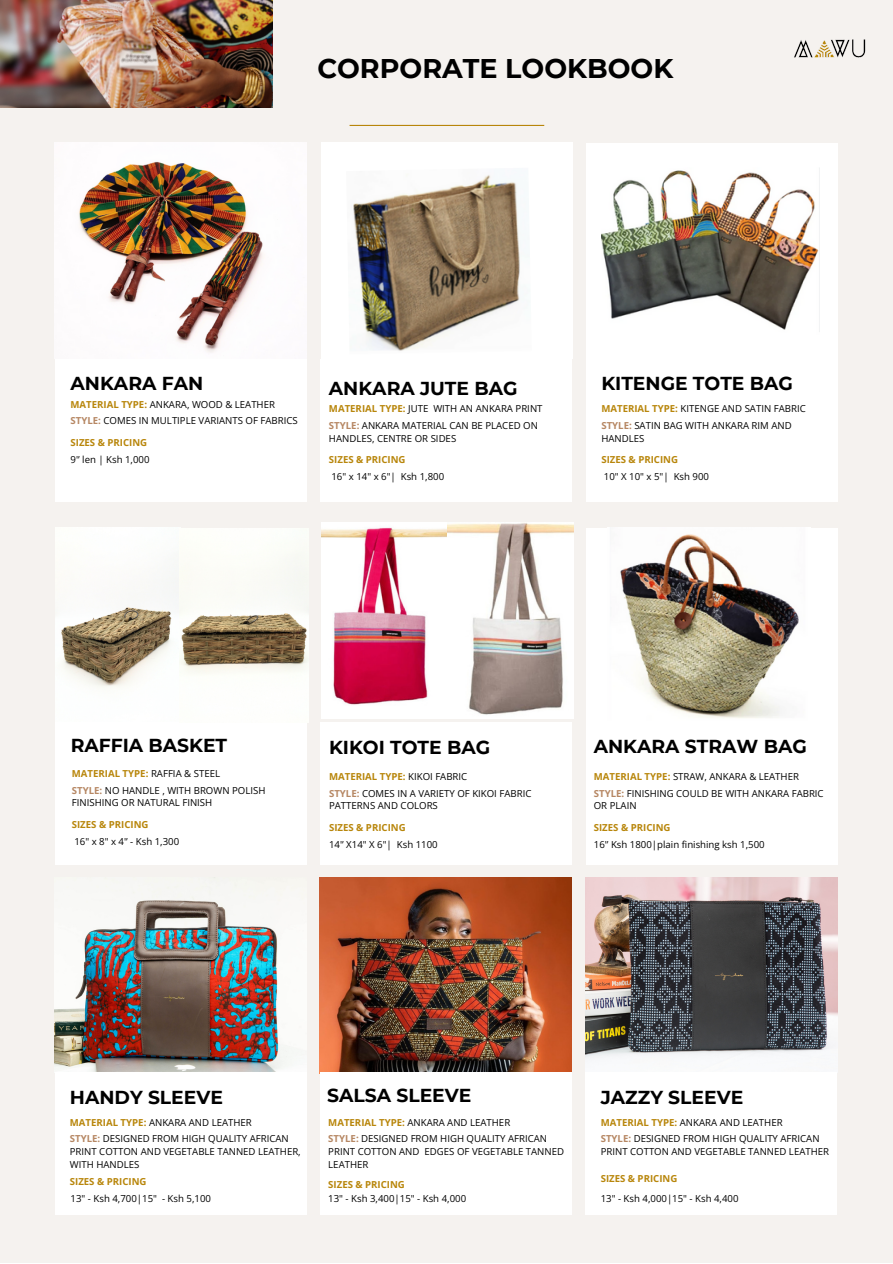
<style>
.page{position:relative;width:893px;height:1264px;background:#fff}
.page>*{position:absolute;margin:0;border:0;box-sizing:border-box;transform-origin:0 0}
.t1{font:700 27px "Montserrat";color:#000}
.t2{font:700 18.75px "Montserrat";color:#000}
.t3{font:9.6px/12.9px "Open Sans";color:#000}
.t4{font:700 9.6px "Open Sans";color:#b8860b}
.s1{font-weight:700;color:#b8860b}
.s2{font-weight:700;color:#b68763}
.s3{font-weight:400;color:#000}
</style>
<div class="page">
<div style="left:0;top:0;width:892px;height:1262px;background:#f5f2ef"></div>
<hr style="left:349px;top:125px;width:195px;height:1px;background:#b8860b">
<img style="left:794px;top:39px;width:72px;height:19px">
<img style="left:55px;top:143px;width:252px;height:216px">
<div style="left:55px;top:359px;width:252px;height:142px;background:#fff"></div>
<div style="left:320px;top:359px;width:252px;height:142px;background:#fff"></div>
<div style="left:586px;top:359px;width:251px;height:142px;background:#fff"></div>
<div style="left:586px;top:143px;width:251px;height:217px;background:#fff"></div>
<img style="left:601px;top:170px;width:218px;height:160px">
<div style="left:321px;top:143px;width:252px;height:216px;background:#fff"></div>
<img style="left:353px;top:175px;width:167px;height:176px">
<img style="left:0;top:0;width:272px;height:108px">
<img style="left:55px;top:527px;width:253px;height:195px">
<div style="left:586px;top:527px;width:252px;height:195px;background:#fff"></div>
<img style="left:620px;top:534px;width:179px;height:184px">
<div style="left:55px;top:722px;width:252px;height:142px;background:#fff"></div>
<div style="left:320px;top:722px;width:252px;height:142px;background:#fff"></div>
<div style="left:586px;top:722px;width:251px;height:142px;background:#fff"></div>
<img style="left:321px;top:522px;width:252px;height:196px">
<img style="left:55px;top:900px;width:252px;height:172px">
<img style="left:320px;top:877px;width:251px;height:195px">
<img style="left:585px;top:877px;width:252px;height:195px">
<div style="left:55px;top:1072px;width:251px;height:142px;background:#fff"></div>
<div style="left:320px;top:1072px;width:251px;height:142px;background:#fff"></div>
<div style="left:585px;top:1072px;width:252px;height:142px;background:#fff"></div>
<p class="t1" style="left:317px;top:52px;width:357px">CORPORATE LOOKBOOK</p>
<p class="t2" style="left:71px;top:372px;width:134px">ANKARA FAN</p>
<p class="t2" style="left:329px;top:376px;width:190px">ANKARA JUTE BAG</p>
<p class="t2" style="left:601px;top:372px;width:193px">KITENGE TOTE BAG</p>
<p class="t3" style="left:70px;top:397px;width:206px"><span class="s1">MATERIAL TYPE:</span> ANKARA, WOOD &amp; LEATHER</p>
<p class="t3" style="left:70px;top:414px;width:229px"><span class="s2">STYLE:</span> COMES IN MULTIPLE VARIANTS OF FABRICS</p>
<p class="t4" style="left:70px;top:435px;width:78px">SIZES &amp; PRICING</p>
<p class="t3" style="left:70px;top:453px;width:81px">9'’ len | Ksh 1,000</p>
<p class="t3" style="left:601px;top:402px;width:206px"><span class="s1">MATERIAL TYPE:</span> KITENGE AND SATIN FABRIC</p>
<p class="t3" style="left:601px;top:418px;width:192px"><span class="s2">STYLE:</span> SATIN BAG WITH ANKARA RIM AND</p>
<p class="t3" style="left:601px;top:431px;width:45px">HANDLES</p>
<p class="t4" style="left:601px;top:453px;width:78px">SIZES &amp; PRICING</p>
<p class="t3" style="left:603px;top:470px;width:107px">10" X 10" x 5"| Ksh 900</p>
<p class="t3" style="left:329px;top:402px;width:215px"><span class="s1">MATERIAL TYPE:</span> JUTE WITH AN ANKARA PRINT</p>
<p class="t3" style="left:329px;top:418px;width:210px"><span class="s2">STYLE:</span> ANKARA MATERIAL CAN BE PLACED ON<br>HANDLES, CENTRE OR SIDES</p>
<p class="t4" style="left:329px;top:453px;width:78px">SIZES &amp; PRICING</p>
<p class="t3" style="left:331px;top:470px;width:114px">16" x 14" x 6"| Ksh 1,800</p>
<p class="t2" style="left:71px;top:733px;width:158px">RAFFIA BASKET</p>
<p class="t2" style="left:329px;top:735px;width:163px">KIKOI TOTE BAG</p>
<p class="t2" style="left:593px;top:734px;width:214px">ANKARA STRAW BAG</p>
<p class="t4" style="left:72px;top:767px;width:150px">MATERIAL TYPE: <span class="s3">RAFFIA &amp; STEEL</span></p>
<p class="t3" style="left:72px;top:783px;width:195px"><span class="s2">STYLE:</span> NO HANDLE , WITH BROWN POLISH<br>FINISHING OR NATURAL FINISH</p>
<p class="t4" style="left:72px;top:817px;width:78px">SIZES &amp; PRICING</p>
<p class="t3" style="left:74px;top:835px;width:106px">16" x 8" x 4'’ - Ksh 1,300</p>
<p class="t4" style="left:329px;top:770px;width:140px">MATERIAL TYPE: <span class="s3">KIKOI FABRIC</span></p>
<p class="t3" style="left:329px;top:786px;width:204px"><span class="s2">STYLE:</span> COMES IN A VARIETY OF KIKOI FABRIC<br>PATTERNS AND COLORS</p>
<p class="t4" style="left:329px;top:820px;width:78px">SIZES &amp; PRICING</p>
<p class="t3" style="left:329px;top:838px;width:110px">14'’ X14" X 6"| Ksh 1100</p>
<p class="t3" style="left:593px;top:770px;width:207px"><span class="s1">MATERIAL TYPE:</span> STRAW, ANKARA &amp; LEATHER</p>
<p class="t3" style="left:593px;top:786px;width:231px"><span class="s2">STYLE:</span> FINISHING COULD BE WITH ANKARA FABRIC<br>OR PLAIN</p>
<p class="t4" style="left:593px;top:820px;width:78px">SIZES &amp; PRICING</p>
<p class="t3" style="left:593px;top:838px;width:172px">16'’ Ksh 1800|plain finishing ksh 1,500</p>
<p class="t2" style="left:70px;top:1085px;width:154px">HANDY SLEEVE</p>
<p class="t2" style="left:327px;top:1084px;width:146px">SALSA SLEEVE</p>
<p class="t2" style="left:600px;top:1085px;width:144px">JAZZY SLEEVE</p>
<p class="t3" style="left:70px;top:1115px;width:183px"><span class="s1">MATERIAL TYPE:</span> ANKARA AND LEATHER</p>
<p class="t3" style="left:70px;top:1132px;width:232px"><span class="s2">STYLE:</span> DESIGNED FROM HIGH QUALITY AFRICAN<br>PRINT COTTON AND VEGETABLE TANNED LEATHER,<br>WITH HANDLES</p>
<p class="t4" style="left:70px;top:1174px;width:78px">SIZES &amp; PRICING</p>
<p class="t3" style="left:71px;top:1191px;width:142px">13" - Ksh 4,700|15" - Ksh 5,100</p>
<p class="t3" style="left:328px;top:1115px;width:183px"><span class="s1">MATERIAL TYPE:</span> ANKARA AND LEATHER</p>
<p class="t3" style="left:328px;top:1132px;width:237px"><span class="s2">STYLE:</span> DESIGNED FROM HIGH QUALITY AFRICAN<br>PRINT COTTON AND EDGES OF VEGETABLE TANNED<br>LEATHER</p>
<p class="t4" style="left:328px;top:1177px;width:78px">SIZES &amp; PRICING</p>
<p class="t3" style="left:328px;top:1191px;width:139px">13" - Ksh 3,400|15" - Ksh 4,000</p>
<p class="t3" style="left:600px;top:1115px;width:183px"><span class="s1">MATERIAL TYPE:</span> ANKARA AND LEATHER</p>
<p class="t3" style="left:600px;top:1132px;width:230px"><span class="s2">STYLE:</span> DESIGNED FROM HIGH QUALITY AFRICAN<br>PRINT COTTON AND VEGETABLE TANNED LEATHER</p>
<p class="t4" style="left:600px;top:1172px;width:78px">SIZES &amp; PRICING</p>
<p class="t3" style="left:600px;top:1191px;width:139px">13" - Ksh 4,000|15" - Ksh 4,400</p>
</div>
